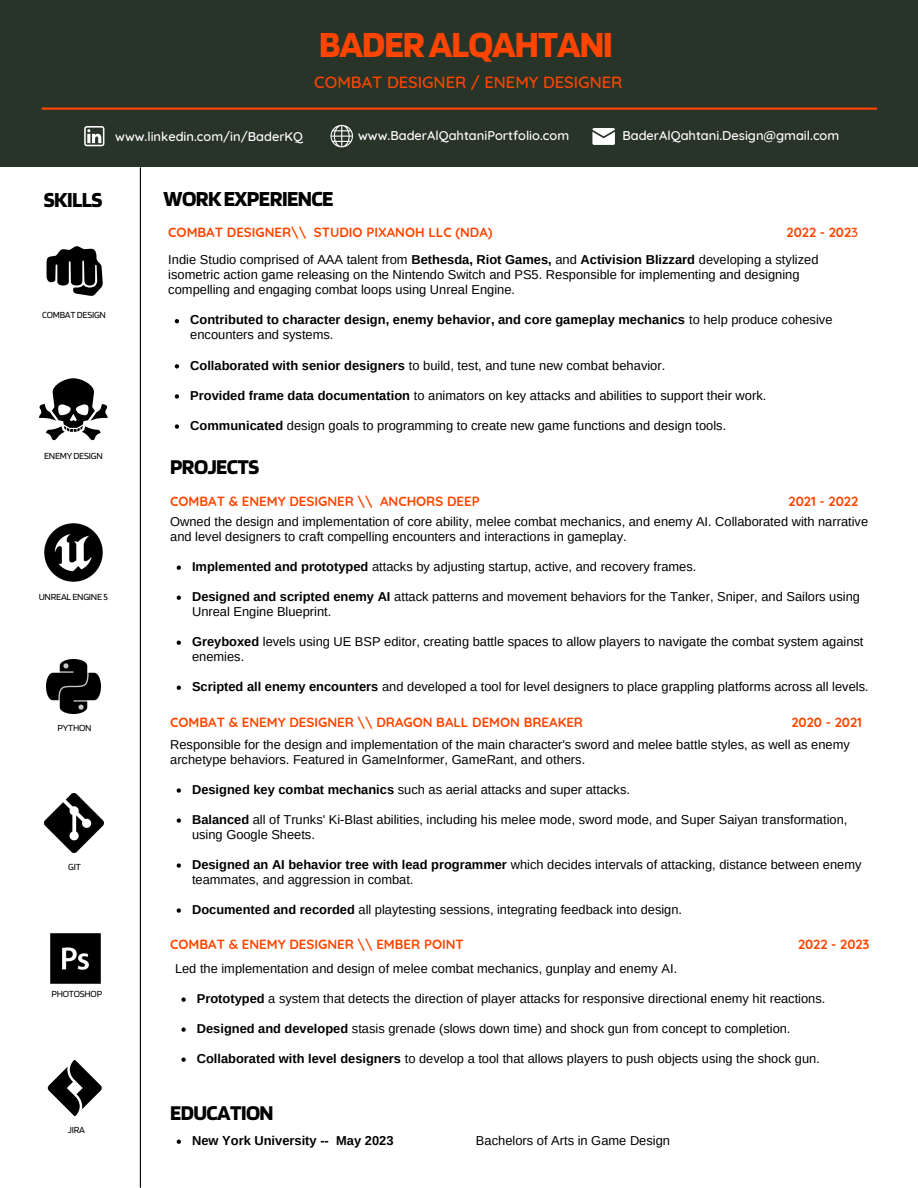
<style>
.page{position:relative;width:918px;height:1188px;background:#fff}
.page>*{position:absolute;margin:0;border:0;box-sizing:border-box;transform-origin:0 0}
.t1{font:700 38.55px "Blinker";letter-spacing:-.025em;color:#ff4500}
.t2{font:700 22.35px "Blinker";letter-spacing:-.025em;color:#000}
.t3{font:700 22.05px "Blinker";letter-spacing:-.025em;color:#000}
.t4{font:500 16.5px "Quicksand";color:#ff4500}
.t5{font:700 13.35px "Quicksand";color:#ff4500}
.t6{font:12.9px/15px "Arimo";color:#000}
.t7{font:700 12.9px/15px "Arimo";color:#000}
.t8{font:500 12.9px "Quicksand";color:#fff}
.t9{font:9.75px "Blinker";letter-spacing:-.025em;color:#000}
.s1{font-weight:500}
.s2{font-weight:700}
.s3{font-weight:400}
.s4{font-style:italic}
</style>
<div class="page">
<div style="left:0;top:0;width:918px;height:166px;background:#293429"></div>
<hr style="left:43px;top:107px;width:833px;height:3px;background:#ff4500">
<svg style="left:592px;top:128px;width:23px;height:17px"></svg>
<svg style="left:331px;top:125px;width:22px;height:22px"></svg>
<svg style="left:84px;top:126px;width:20px;height:20px"></svg>
<hr style="left:140px;top:167px;width:1px;height:1021px;background:#000">
<svg style="left:177px;top:788px;width:4px;height:5px"></svg>
<svg style="left:177px;top:818px;width:4px;height:5px"></svg>
<svg style="left:177px;top:863px;width:4px;height:5px"></svg>
<svg style="left:177px;top:908px;width:4px;height:5px"></svg>
<svg style="left:177px;top:566px;width:4px;height:4px"></svg>
<svg style="left:177px;top:596px;width:4px;height:4px"></svg>
<svg style="left:177px;top:641px;width:4px;height:4px"></svg>
<svg style="left:177px;top:686px;width:4px;height:4px"></svg>
<svg style="left:181px;top:997px;width:5px;height:5px"></svg>
<svg style="left:181px;top:1027px;width:5px;height:5px"></svg>
<svg style="left:181px;top:1057px;width:5px;height:5px"></svg>
<svg style="left:175px;top:319px;width:4px;height:4px"></svg>
<svg style="left:175px;top:364px;width:4px;height:5px"></svg>
<svg style="left:175px;top:394px;width:4px;height:5px"></svg>
<svg style="left:175px;top:424px;width:4px;height:5px"></svg>
<svg style="left:177px;top:1140px;width:4px;height:4px"></svg>
<img style="left:44px;top:523px;width:59px;height:59px">
<img style="left:45px;top:794px;width:58px;height:58px">
<img style="left:50px;top:933px;width:51px;height:51px">
<img style="left:46px;top:660px;width:54px;height:54px">
<svg style="left:48px;top:1060px;width:54px;height:56px"></svg>
<svg style="left:39px;top:378px;width:69px;height:62px"></svg>
<svg style="left:47px;top:246px;width:56px;height:50px"></svg>
<h1 class="t1" style="left:319px;top:20px;width:295px">BADERALQAHTANI</h1>
<p class="t4" style="left:314px;top:71px;width:310px">COMBAT DESIGNER / ENEMY DESIGNER</p>
<p class="t8" style="left:115px;top:128px;width:189px">www.linkedin.com/in/BaderKQ</p>
<p class="t8" style="left:358px;top:127px;width:213px">www.BaderAlQahtaniPortfolio.com</p>
<p class="t8" style="left:622px;top:127px;width:218px">BaderAlQahtani.Design@gmail.com</p>
<h2 class="t2" style="left:44px;top:186px;width:60px">SKILLS</h2>
<p class="t9" style="left:42px;top:309px;width:66px">COMBATDESIGN</p>
<p class="t9" style="left:44px;top:450px;width:60px">ENEMYDESIGN</p>
<p class="t9" style="left:39px;top:590px;width:71px">UNREALENGINE5</p>
<p class="t9" style="left:58px;top:722px;width:35px">PYTHON</p>
<p class="t9" style="left:68px;top:860px;width:14px">GIT</p>
<p class="t9" style="left:52px;top:988px;width:52px">PHOTOSHOP</p>
<p class="t9" style="left:68px;top:1123px;width:19px">JIRA</p>
<h2 class="t2" style="left:164px;top:185px;width:171px">WORKEXPERIENCE</h2>
<p class="t5" style="left:168px;top:224px;width:326px">COMBAT DESIGNER\\ STUDIO PIXANOH LLC (NDA)</p>
<p class="t5" style="left:787px;top:224px;width:73px">2022 - 202<span class="s1">3</span></p>
<p class="t6" style="left:168px;top:252px;width:652px">Indie Studio comprised of AAA talent from <span class="s2">Bethesda, Riot Games,</span> and <span class="s2">Activision Blizzard</span> developing a stylized isometric action game releasing on the Nintendo Switch and PS5. Responsible for implementing and designing compelling and engaging combat loops using Unreal Engine.</p>
<p class="t7" style="left:190px;top:312px;width:644px">Contributed to character design, enemy behavior, and core gameplay mechanics <span class="s3">to help produce cohesive encounters and systems.</span></p>
<p class="t6" style="left:190px;top:358px;width:477px"><span class="s2">Collaborated with senior designers</span> to build, test, and tune new combat behavior.</p>
<p class="t6" style="left:190px;top:388px;width:578px"><span class="s2">Provided frame data documentation</span> to animators on key attacks and abilities to support their work.</p>
<p class="t6" style="left:190px;top:418px;width:538px"><span class="s2">Communicated</span> design goals to programming to create new game functions and design tools.</p>
<h3 class="t3" style="left:170px;top:453px;width:90px">PROJECTS</h3>
<p class="t5" style="left:170px;top:492px;width:311px">COMBAT &amp; ENEMY DESIGNER \\ ANCHORS DEEP</p>
<p class="t5" style="left:789px;top:492px;width:71px">2021 - 2022</p>
<p class="t6" style="left:170px;top:514px;width:699px">Owned the design and implementation of core ability, melee combat mechanics, and enemy AI. Collaborated with narrative and level designers to craft compelling encounters and interactions in gameplay.</p>
<p class="t6" style="left:192px;top:559px;width:506px"><span class="s2">Implemented and prototyped</span> attacks by adjusting startup, active, and recovery frames.</p>
<p class="t6" style="left:192px;top:589px;width:669px"><span class="s2">Designed and scripted enemy AI</span> attack patterns and movement behaviors for the Tanker, Sniper, and Sailors using<br>Unreal Engine Blueprint.</p>
<p class="t6" style="left:192px;top:634px;width:673px"><span class="s2">Greyboxed</span> levels using UE BSP editor, creating battle spaces to allow players to navigate the combat system against enemies.</p>
<p class="t6" style="left:192px;top:679px;width:678px"><span class="s2">Scripted all enemy encounters</span> and developed a tool for level designers to place grappling platforms across all levels<span class="s4">.</span></p>
<p class="t5" style="left:170px;top:714px;width:414px">COMBAT &amp; ENEMY DESIGNER \\ DRAGON BALL DEMON BREAKER</p>
<p class="t5" style="left:791px;top:714px;width:72px">2020 - 2021</p>
<p class="t6" style="left:170px;top:737px;width:681px">Responsible for the design and implementation of the main character's sword and melee battle styles, as well as enemy archetype behaviors. Featured in GameInformer, GameRant, and others.</p>
<p class="t6" style="left:192px;top:782px;width:439px"><span class="s2">Designed key combat mechanics</span> such as aerial attacks and super attacks.</p>
<p class="t6" style="left:192px;top:812px;width:657px"><span class="s2">Balanced</span> all of Trunks' Ki-Blast abilities, including his melee mode, sword mode, and Super Saiyan transformation, using Google Sheets.</p>
<p class="t6" style="left:192px;top:857px;width:671px"><span class="s2">Designed an AI behavior tree with lead programmer</span> which decides intervals of attacking, distance between enemy teammates, and aggression in combat.</p>
<p class="t6" style="left:192px;top:902px;width:492px"><span class="s2">Documented and recorded</span> all playtesting sessions, integrating feedback into design.</p>
<p class="t5" style="left:170px;top:936px;width:295px">COMBAT &amp; ENEMY DESIGNER \\ EMBER POINT</p>
<p class="t5" style="left:798px;top:936px;width:73px">2022 - 2023</p>
<p class="t6" style="left:175px;top:961px;width:504px">Led the implementation and design of melee combat mechanics, gunplay and enemy AI.</p>
<p class="t6" style="left:197px;top:991px;width:630px"><span class="s2">Prototyped</span> a system that detects the direction of player attacks for responsive directional enemy hit reactions.</p>
<p class="t6" style="left:197px;top:1021px;width:595px"><span class="s2">Designed and developed</span> stasis grenade (slows down time) and shock gun from concept to completion.</p>
<p class="t6" style="left:197px;top:1051px;width:625px"><span class="s2">Collaborated with level designers</span> to develop a tool that allows players to push objects using the shock gun.</p>
<h3 class="t3" style="left:170px;top:1099px;width:105px">EDUCATION</h3>
<p class="t7" style="left:192px;top:1133px;width:203px">New York University -- May 2023</p>
<p class="t6" style="left:476px;top:1133px;width:196px">Bachelors of Arts in Game Design</p>
</div>
